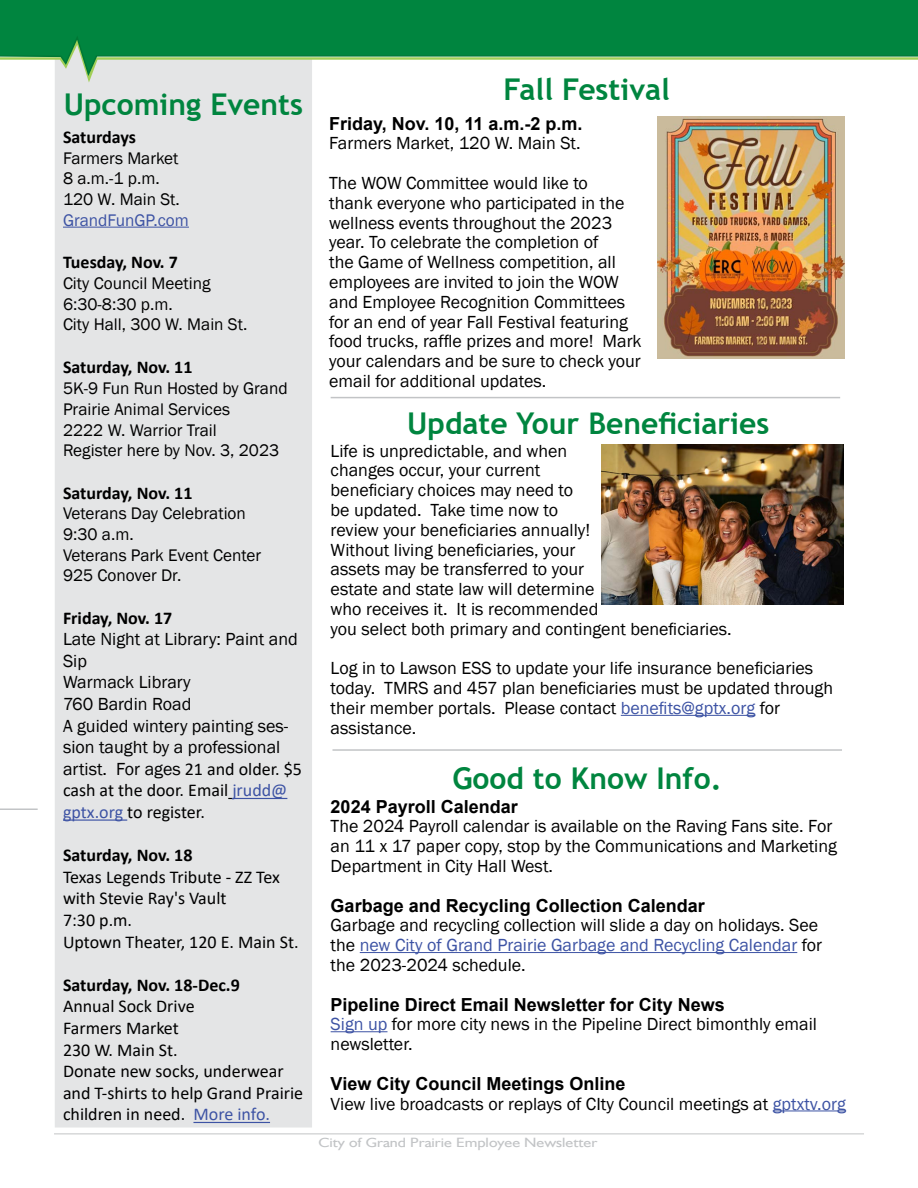
<style>
.page{position:relative;width:918px;height:1188px;background:#fff}
.page>*{position:absolute;margin:0;border:0;box-sizing:border-box;transform-origin:0 0}
.t1{font:700 30px "Trebuchet MS";color:#00853f}
.t2{font:18px/19.8px "Franklin Gothic";color:#000}
.t3{font:18px/21.6px "Calibri";color:#000}
.t4{font:700 18px "Arial";color:#000}
.t5{font:700 18px "Calibri";color:#000}
.t6{font:17.25px/20.7px "Franklin Gothic";color:#000}
.t7{font:17.25px "Franklin Gothic";color:#3d53a4}
.t8{font:13.5px "Humanist";color:#c2c4c6;scale:1.18 1}
.s1{font-family:"Calibri"}
.s2{color:#3d53a4}
</style>
<div class="page">
<hr style="left:54px;top:1134px;width:810px;height:1px;background:#c2c4c6">
<div style="left:55px;top:83px;width:257px;height:1045px;background:#e4e5e6"></div>
<svg style="left:55px;top:79px;width:257px;height:4px"></svg>
<hr style="left:63px;top:227px;width:126px;height:1px;background:#3d53a4">
<hr style="left:232px;top:798px;width:55px;height:1px;background:#3d53a4">
<hr style="left:63px;top:819px;width:64px;height:2px;background:#3d53a4">
<hr style="left:193px;top:1122px;width:77px;height:1px;background:#3d53a4">
<svg style="left:0;top:0;width:918px;height:79px"></svg>
<hr style="left:331px;top:397px;width:509px;height:1px;background:#c2c4c6">
<img style="left:658px;top:116px;width:186px;height:242px">
<hr style="left:621px;top:715px;width:134px;height:1px;background:#3d53a4">
<hr style="left:332px;top:749px;width:510px;height:2px;background:#c2c4c6">
<img style="left:601px;top:444px;width:242px;height:161px">
<hr style="left:360px;top:952px;width:437px;height:1px;background:#3d53a4">
<hr style="left:331px;top:1031px;width:56px;height:1px;background:#3d53a4">
<hr style="left:773px;top:1111px;width:73px;height:1px;background:#3d53a4">
<hr style="left:0;top:808px;width:38px;height:2px;background:#c2c4c6">
<h1 class="t1" style="left:64px;top:86px;width:241px">Upcoming Events</h1>
<p class="t5" style="left:63px;top:124px;width:75px">Saturdays</p>
<p class="t6" style="left:63px;top:148px;width:118px">Farmers Market<br>8 a.m.-1 p.m.<br>120 W. Main St.</p>
<p class="t7" style="left:63px;top:209px;width:127px">GrandFunGP.com</p>
<p class="t5" style="left:63px;top:249px;width:116px">Tuesday, Nov. 7</p>
<p class="t6" style="left:63px;top:273px;width:186px">City Council Meeting<br>6:30-8:30 p.m.<br>City Hall, 300 W. Main St.</p>
<p class="t5" style="left:63px;top:355px;width:131px">Saturday, Nov. 11</p>
<p class="t6" style="left:63px;top:378px;width:226px">5K-9 Fun Run Hosted by Grand<br>Prairie Animal Services<br>2222 W. Warrior Trail<br>Register here by Nov. 3, 2023</p>
<p class="t5" style="left:63px;top:480px;width:131px">Saturday, Nov. 11</p>
<p class="t6" style="left:63px;top:504px;width:200px">Veterans Day Celebration<br>9:30 a.m.<br>Veterans Park Event Center<br>925 Conover Dr.</p>
<p class="t5" style="left:63px;top:605px;width:111px">Friday, Nov. 17</p>
<p class="t2" style="left:63px;top:629px;width:241px;line-height:21.6px">Late Night at Library: Paint and<br>Sip<br>Warmack Library<br>760 Bardin Road<br>A guided wintery painting ses&shy;sion taught by a professional artist. For ages <span class="s1">21 and older. $5</span></p>
<p class="t3" style="left:63px;top:779px;width:226px">cash at the door. Email <span class="s2">jrudd@ gptx.org</span> to register.</p>
<p class="t5" style="left:63px;top:843px;width:131px">Saturday, Nov. 18</p>
<p class="t3" style="left:63px;top:866px;width:237px">Texas Legends Tribute - ZZ Tex with Stevie Ray's Vault<br>7:30 p.m.<br>Uptown Theater, 120 E. Main St.</p>
<p class="t5" style="left:63px;top:972px;width:178px">Saturday, Nov. 18-Dec.9</p>
<p class="t3" style="left:63px;top:995px;width:242px">Annual Sock Drive<br>Farmers Market<br>230 W. Main St.<br>Donate new socks, underwear and T-shirts to help Grand Prairie children in need. <span class="s2">More info.</span></p>
<h1 class="t1" style="left:504px;top:71px;width:168px">Fall Festival</h1>
<p class="t4" style="left:329px;top:110px;width:255px">Friday, Nov. 10, 11 a.m.-2 p.m.</p>
<p class="t2" style="left:329px;top:124px;width:260px;line-height:39.6px">Farmers Market, 120 W. Main St.<br>The WOW Committee would like to</p>
<p class="t2" style="left:329px;top:193px;width:314px">thank everyone who participated in the wellness events throughout the 2023 year. To celebrate the completion of<br>the Game of Wellness competition, all employees are invited to join the WOW and Employee Recognition Committees for an end of year Fall Festival featuring food trucks, raffle prizes and more! Mark your calendars and be sure to check your email for additional updates.</p>
<h1 class="t1" style="left:407px;top:404px;width:363px">Update Your Beneficiaries</h1>
<p class="t2" style="left:331px;top:441px;width:403px">Life is unpredictable, and when<br>changes occur, your current<br>beneficiary choices may need to<br>be updated. Take time now to<br>review your beneficiaries annually!<br>Without living beneficiaries, your<br>assets may be transferred to your<br>estate and state law will determine<br>who receives it. It is recommended<br>you select both primary and contingent beneficiaries.</p>
<p class="t2" style="left:331px;top:659px;width:504px">Log in to Lawson ESS to update your life insurance beneficiaries today. TMRS and 457 plan beneficiaries must be updated through their member portals. Please contact <span class="s2">benefits@gptx.org</span> for assistance.</p>
<h1 class="t1" style="left:452px;top:759px;width:271px">Good to Know Info.</h1>
<p class="t4" style="left:331px;top:794px;width:189px">2024 Payroll Calendar</p>
<p class="t2" style="left:331px;top:817px;width:508px">The 2024 Payroll calendar is available on the Raving Fans site. For an 11 x 17 paper copy, stop by the Communications and Marketing<br>Department in City Hall West.</p>
<p class="t4" style="left:331px;top:893px;width:376px">Garbage and Recycling Collection Calendar</p>
<p class="t2" style="left:331px;top:916px;width:493px">Garbage and recycling collection will slide a day on holidays. See the <span class="s2">new City of Grand Prairie Garbage and Recycling Calendar</span> for the 2023-2024 schedule.</p>
<p class="t4" style="left:331px;top:992px;width:396px">Pipeline Direct Email Newsletter for City News</p>
<p class="t2" style="left:331px;top:1015px;width:488px"><span class="s2">Sign up</span> for more city news in the Pipeline Direct bimonthly email newsletter.</p>
<p class="t4" style="left:331px;top:1071px;width:296px">View City Council Meetings Online</p>
<p class="t2" style="left:331px;top:1094px;width:517px">View live broadcasts or replays of CIty Council meetings at <span class="s2">gptxtv.org</span></p>
<p class="t8" style="left:318px;top:1134px;width:238px">City of Grand Prairie Employee Newsletter</p>
</div>
